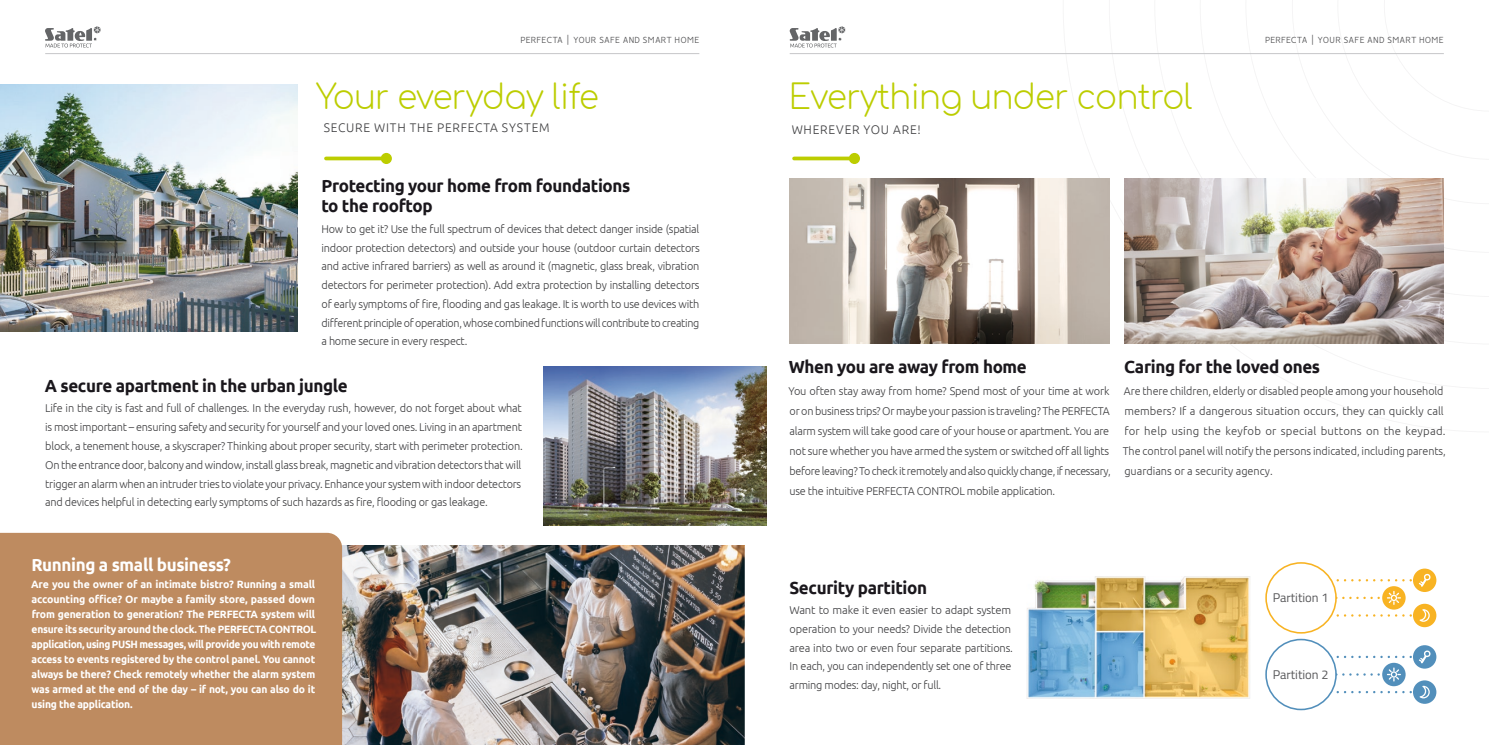
<style>
.page{position:relative;width:1489px;height:745px;background:#fff}
.page>*{position:absolute;margin:0;border:0;box-sizing:border-box;transform-origin:0 0}
.t1{font:300 33.38px "Comfortaa";letter-spacing:-.02em;color:#bccd00}
.t2{font:700 17.5px/20px "Ubuntu";letter-spacing:-.02em;color:#1a171c}
.t3{font:700 17.5px "Ubuntu";letter-spacing:-.02em;color:#fff}
.t4{font:12.62px "Cairo";color:#58585a}
.t5{font:300 12.5px "Ubuntu";letter-spacing:.065em;color:#3e3e40}
.t6{font:300 11.25px/18.8px "Ubuntu";letter-spacing:-.02em;color:#3e3e40}
.t7{font:300 11.25px/20px "Ubuntu";color:#3e3e40;scale:.96 1}
.t8{font:700 10.62px/15px "Ubuntu";letter-spacing:-.02em;color:#fff}
.t9{font:300 10px "Vision";letter-spacing:.015em;color:#4c4c4e}
</style>
<div class="page">
<img style="left:543px;top:366px;width:201px;height:159px">
<img style="left:0;top:85px;width:298px;height:246px">
<img style="left:342px;top:545px;width:402px;height:199px">
<hr style="left:45px;top:53px;width:654px;height:1px;background:#c6c7c9">
<svg style="left:45px;top:26px;width:55px;height:21px"></svg>
<div style="left:0;top:532px;width:342px;height:212px;background:#be8b60"></div>
<svg style="left:326px;top:156px;width:55px;height:4px"></svg>
<div style="left:381px;top:153px;width:11px;height:11px;background:#bccd00;border-radius:50%"></div>
<svg style="left:1062px;top:0;width:426px;height:432px"></svg>
<svg style="left:744px;top:366px;width:22px;height:159px;background:#645b41"></svg>
<img style="left:789px;top:178px;width:320px;height:165px">
<img style="left:1124px;top:178px;width:319px;height:165px">
<img style="left:744px;top:544px;width:1px;height:200px">
<img style="left:1026px;top:576px;width:224px;height:122px">
<svg style="left:1412px;top:644px;width:24px;height:24px"></svg>
<div style="left:1412px;top:680px;width:24px;height:23px;background:#528fbb;border-radius:50%"></div>
<svg style="left:1325px;top:649px;width:105px;height:49px"></svg>
<hr style="left:789px;top:53px;width:654px;height:1px;background:#c6c7c9">
<svg style="left:789px;top:26px;width:56px;height:21px"></svg>
<div style="left:1265px;top:639px;width:70px;height:70px;background:#fff;border-radius:50%"></div>
<div style="left:1265px;top:638px;width:71px;height:71px;border:2px solid #528fbb;border-radius:50%"></div>
<svg style="left:1412px;top:568px;width:24px;height:23px"></svg>
<div style="left:1412px;top:603px;width:24px;height:23px;background:#f8b323;border-radius:50%"></div>
<svg style="left:1326px;top:573px;width:104px;height:48px"></svg>
<div style="left:1265px;top:562px;width:70px;height:70px;background:#fff;border-radius:50%"></div>
<div style="left:1265px;top:561px;width:71px;height:72px;border:2px solid #f8b323;border-radius:50%"></div>
<svg style="left:794px;top:156px;width:54px;height:4px"></svg>
<div style="left:848px;top:153px;width:12px;height:11px;background:#bccd00;border-radius:50%"></div>
<p class="t9" style="left:520px;top:34px;width:180px">PERFECTA | YOUR SAFE AND SMART HOME</p>
<h1 class="t1" style="left:316px;top:66px;width:284px">Your everyday life</h1>
<h1 class="t1" style="left:788px;top:66px;width:405px">Everything under control</h1>
<p class="t5" style="left:324px;top:119px;width:227px">SECURE WITH THE PERFECTA SYSTEM</p>
<p class="t5" style="left:791px;top:122px;width:131px">WHEREVER YOU ARE!</p>
<h2 class="t2" style="left:321px;top:175px;width:310px">Protecting your home from foundations to the rooftop</h2>
<p class="t6" style="left:321px;top:219px;width:380px;text-align:justify">How to get it? Use the full spectrum of devices that detect danger inside (spatial indoor protection detectors) and outside your house (outdoor curtain detectors and active infrared barriers) as well as around it (magnetic, glass break, vibration detectors for perimeter protection). Add extra protection by installing detectors of early symptoms of fire, flooding and gas leakage. It is worth to use devices with different principle of operation, whose combined functions will contribute to creating a home secure in every respect.</p>
<p class="t9" style="left:1264px;top:34px;width:180px">PERFECTA | YOUR SAFE AND SMART HOME</p>
<h2 class="t2" style="left:45px;top:375px;width:304px">A secure apartment in the urban jungle</h2>
<p class="t6" style="left:45px;top:398px;width:479px">Life in the city is fast and full of challenges. In the everyday rush, however, do not forget about what is most important – ensuring safety and security for yourself and your loved ones. Living in an apartment block, a tenement house, a skyscraper? Thinking about proper security, start with perimeter protection.<br>On the entrance door, balcony and window, install glass break, magnetic and vibration detectors that will trigger an alarm when an intruder tries to violate your privacy. Enhance your system with indoor detectors and devices helpful in detecting early symptoms of such hazards as fire, flooding or gas leakage.</p>
<h2 class="t3" style="left:31px;top:554px;width:201px">Running a small business?</h2>
<p class="t8" style="left:31px;top:576px;width:287px">Are you the owner of an intimate bistro? Running a small accounting office? Or maybe a family store, passed down from generation to generation? The PERFECTA system will ensure its security around the clock. The PERFECTA CONTROL application, using PUSH messages, will provide you with remote access to events registered by the control panel. You cannot always be there? Check remotely whether the alarm system was armed at the end of the day – if not, you can also do it using the application.</p>
<h2 class="t2" style="left:788px;top:356px;width:239px">When you are away from home</h2>
<p class="t6" style="left:788px;top:380px;width:324px;line-height:20px">You often stay away from home? Spend most of your time at work or on business trips? Or maybe your passion is traveling? The PERFECTA alarm system will take good care of your house or apartment. You are not sure whether you have armed the system or switched off all lights before leaving? To check it remotely and also quickly change, if necessary, use the intuitive PERFECTA CONTROL mobile application.</p>
<h2 class="t2" style="left:1123px;top:356px;width:197px">Caring for the loved ones</h2>
<p class="t7" style="left:1122px;top:380px;width:338px">Are there children, elderly or disabled people among your household members? If a dangerous situation occurs, they can quickly call for help using the keyfob or special buttons on the keypad.<br>The control panel will notify the persons indicated, including parents, guardians or a security agency.</p>
<h2 class="t2" style="left:789px;top:576px;width:139px">Security partition</h2>
<p class="t6" style="left:789px;top:600px;width:225px">Want to make it even easier to adapt system operation to your needs? Divide the detection area into two or even four separate partitions.<br>In each, you can independently set one of three arming modes: day, night, or full.</p>
<p class="t4" style="left:1272px;top:587px;width:57px">Partition 1</p>
<p class="t4" style="left:1272px;top:664px;width:57px">Partition 2</p>
</div>
